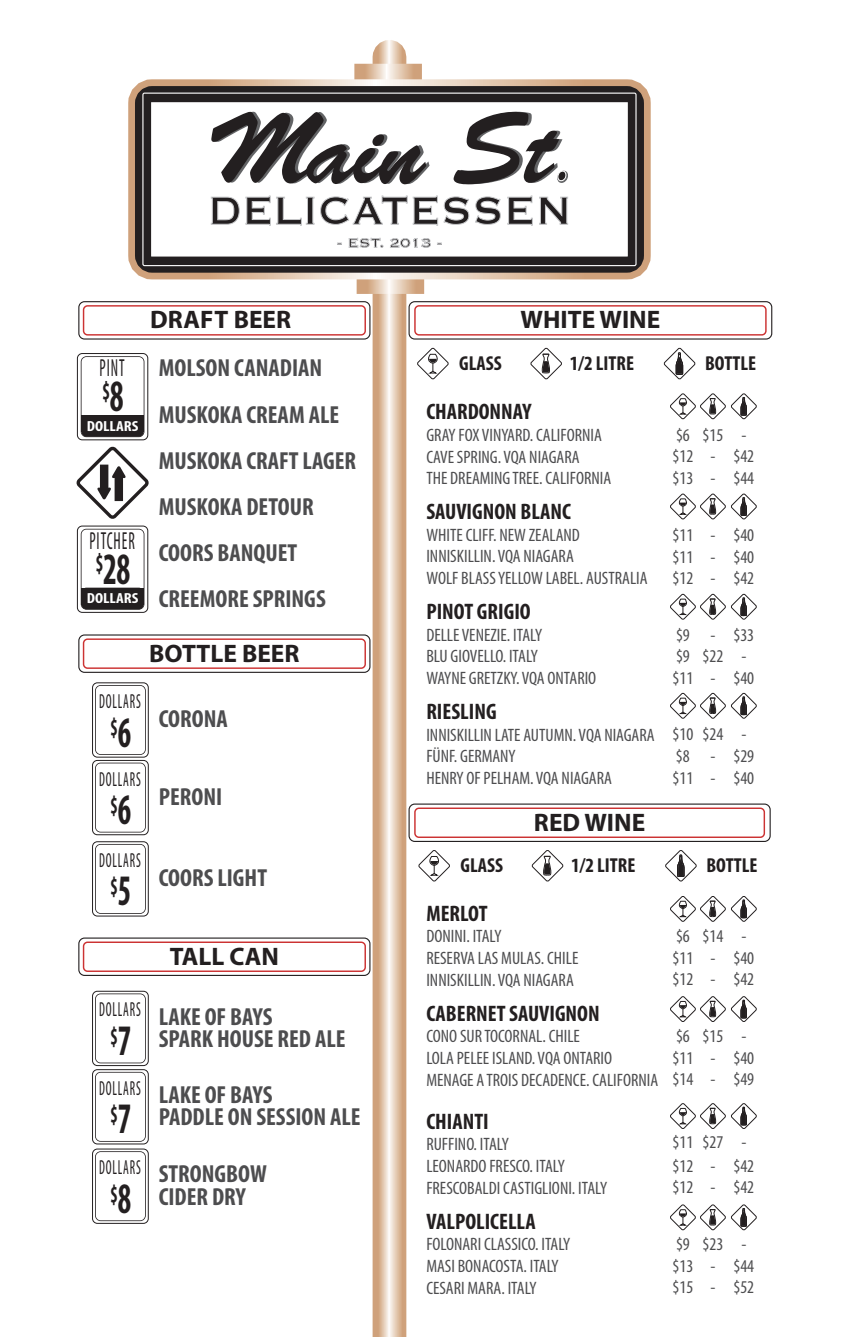
<style>
.page{position:relative;width:851px;height:1337px;background:#fff}
.page>*{position:absolute;margin:0;border:0;box-sizing:border-box;transform-origin:0 0}
.t1{font:700 condensed 45px "Myriad Pro";color:#231f20;scale:.72 1}
.t2{font:700 condensed 26.32px "Myriad Pro";color:#231f20;scale:.72 1}
.t3{font:700 25.43px "Myriad Pro";color:#231f20}
.t4{font:700 condensed 25.43px "Myriad Pro";color:#231f20;scale:.72 1}
.t5{font:700 condensed 24.75px/46.1px "Myriad Pro";color:#4d4d4f}
.t6{font:condensed 24.75px "Myriad Pro";letter-spacing:.06em;color:#231f20;scale:.64 1}
.t7{font:700 condensed 22.5px "Myriad Pro";color:#231f20}
.t8{font:condensed 20.47px "Myriad Pro";letter-spacing:.06em;color:#231f20;scale:.65 1}
.t9{font:700 condensed 20.25px "Myriad Pro";color:#231f20}
.t10{font:condensed 18px/21.6px "Myriad Pro";color:#4d4d4f}
.t11{font:700 condensed 14.62px "Myriad Pro";color:#fff;scale:1.15 1}
.s1{font-size:45px}
.s2{font-size:43.65px}
</style>
<div class="page">
<svg style="left:372px;top:57px;width:34px;height:1279px"></svg>
<svg style="left:354px;top:64px;width:68px;height:15px"></svg>
<svg style="left:356px;top:279px;width:68px;height:15px"></svg>
<svg style="left:132px;top:83px;width:515px;height:193px;fill:#231f20"></svg>
<div style="left:128px;top:79px;width:522px;height:200px;border:7px solid #fff;border-radius:20px"></div>
<div style="left:144px;top:95px;width:490px;height:168px;background:#fff;border:7px solid #231f20"></div>
<div style="left:142px;top:93px;width:494px;height:173px;border:1px solid #fff;border-radius:2px"></div>
<svg style="left:211px;top:195px;width:103px;height:31px"></svg>
<svg style="left:320px;top:195px;width:149px;height:31px"></svg>
<svg style="left:475px;top:196px;width:26px;height:29px"></svg>
<svg style="left:507px;top:195px;width:26px;height:31px"></svg>
<svg style="left:539px;top:197px;width:29px;height:28px"></svg>
<svg style="left:349px;top:238px;width:34px;height:10px"></svg>
<svg style="left:390px;top:238px;width:40px;height:10px"></svg>
<svg style="left:211px;top:112px;width:218px;height:73px"></svg>
<svg style="left:453px;top:112px;width:115px;height:73px"></svg>
<div style="left:78px;top:301px;width:292px;height:38px;border:1px solid #231f20;border-radius:6px"></div>
<div style="left:83px;top:305px;width:283px;height:30px;border:1px solid #c33;border-radius:4px"></div>
<div style="left:92px;top:682px;width:56px;height:75px;border:1px solid #231f20;border-radius:5px"></div>
<svg style="left:95px;top:685px;width:51px;height:70px"></svg>
<div style="left:77px;top:353px;width:71px;height:87px;border:1px solid #231f20;border-radius:5px"></div>
<svg style="left:81px;top:356px;width:63px;height:81px"></svg>
<div style="left:81px;top:415px;width:63px;height:22px;background:#231f20;border-radius:5px"></div>
<div style="left:81px;top:415px;width:63px;height:17px;background:#231f20"></div>
<div style="left:77px;top:526px;width:71px;height:86px;border:1px solid #231f20;border-radius:5px"></div>
<svg style="left:81px;top:529px;width:63px;height:80px"></svg>
<div style="left:81px;top:587px;width:63px;height:22px;background:#231f20;border-radius:5px"></div>
<div style="left:81px;top:587px;width:63px;height:17px;background:#231f20"></div>
<svg style="left:76px;top:446px;width:73px;height:73px"></svg>
<div style="left:92px;top:760px;width:56px;height:75px;border:1px solid #231f20;border-radius:5px"></div>
<svg style="left:95px;top:762px;width:51px;height:70px"></svg>
<div style="left:92px;top:841px;width:56px;height:75px;border:1px solid #231f20;border-radius:5px"></div>
<svg style="left:95px;top:844px;width:51px;height:70px"></svg>
<div style="left:92px;top:991px;width:56px;height:74px;border:1px solid #231f20;border-radius:5px"></div>
<svg style="left:95px;top:993px;width:51px;height:70px"></svg>
<div style="left:92px;top:1069px;width:56px;height:75px;border:1px solid #231f20;border-radius:5px"></div>
<svg style="left:95px;top:1071px;width:51px;height:70px"></svg>
<div style="left:92px;top:1148px;width:56px;height:75px;border:1px solid #231f20;border-radius:5px"></div>
<svg style="left:95px;top:1151px;width:51px;height:70px"></svg>
<div style="left:408px;top:301px;width:364px;height:38px;border:1px solid #231f20;border-radius:6px"></div>
<div style="left:414px;top:305px;width:352px;height:30px;border:1px solid #c33;border-radius:4px"></div>
<div style="left:408px;top:803px;width:362px;height:39px;border:1px solid #231f20;border-radius:6px"></div>
<div style="left:414px;top:807px;width:351px;height:31px;border:1px solid #c33;border-radius:4px"></div>
<svg style="left:664px;top:347px;width:31px;height:33px"></svg>
<svg style="left:530px;top:347px;width:32px;height:33px"></svg>
<svg style="left:417px;top:347px;width:32px;height:33px"></svg>
<svg style="left:670px;top:393px;width:87px;height:27px"></svg>
<svg style="left:670px;top:493px;width:87px;height:27px"></svg>
<svg style="left:670px;top:593px;width:87px;height:27px"></svg>
<svg style="left:670px;top:692px;width:87px;height:27px"></svg>
<svg style="left:670px;top:896px;width:87px;height:26px"></svg>
<svg style="left:670px;top:996px;width:87px;height:26px"></svg>
<svg style="left:670px;top:1103px;width:87px;height:26px"></svg>
<svg style="left:670px;top:1204px;width:87px;height:26px"></svg>
<svg style="left:665px;top:850px;width:32px;height:32px"></svg>
<svg style="left:532px;top:850px;width:31px;height:32px"></svg>
<svg style="left:418px;top:850px;width:32px;height:32px"></svg>
<div style="left:78px;top:634px;width:292px;height:39px;border:1px solid #231f20;border-radius:6px"></div>
<div style="left:83px;top:638px;width:283px;height:31px;border:1px solid #c33;border-radius:4px"></div>
<div style="left:78px;top:937px;width:292px;height:39px;border:1px solid #231f20;border-radius:6px"></div>
<div style="left:83px;top:941px;width:283px;height:31px;border:1px solid #c33;border-radius:4px"></div>
<h3 class="t6" style="left:99px;top:353px;width:41px">PINT</h3>
<h2 class="t2" style="left:102px;top:374px;width:31px">$<span class="s1">8</span></h2>
<p class="t11" style="left:87px;top:416px;width:46px">DOLLARS</p>
<h3 class="t6" style="left:89px;top:526px;width:72px">PITCHER</h3>
<h1 class="t1" style="left:96px;top:540px;width:50px"><sup>$</sup>28</h1>
<p class="t11" style="left:87px;top:589px;width:46px">DOLLARS</p>
<h3 class="t3" style="left:150px;top:303px;width:142px">DRAFT BEER</h3>
<h3 class="t5" style="left:159px;top:345px;width:199px">MOLSON CANADIAN<br>MUSKOKA CREAM ALE<br>MUSKOKA CRAFT LAGER<br>MUSKOKA DETOUR<br>COORS BANQUET<br>CREEMORE SPRINGS</h3>
<h3 class="t3" style="left:149px;top:636px;width:152px">BOTTLE BEER</h3>
<p class="t8" style="left:99px;top:689px;width:65px">DOLLARS</p>
<h3 class="t4" style="left:110px;top:712px;width:30px">$<span class="s2">6</span></h3>
<p class="t8" style="left:99px;top:766px;width:65px">DOLLARS</p>
<h3 class="t4" style="left:110px;top:789px;width:30px">$<span class="s2">6</span></h3>
<p class="t8" style="left:99px;top:847px;width:65px">DOLLARS</p>
<h3 class="t4" style="left:110px;top:871px;width:30px">$<span class="s2">5</span></h3>
<h3 class="t5" style="left:159px;top:695px;width:71px">CORONA</h3>
<h3 class="t5" style="left:159px;top:773px;width:65px">PERONI</h3>
<h3 class="t5" style="left:159px;top:854px;width:110px">COORS LIGHT</h3>
<p class="t8" style="left:99px;top:997px;width:65px">DOLLARS</p>
<h3 class="t4" style="left:110px;top:1020px;width:30px">$<span class="s2">7</span></h3>
<p class="t8" style="left:99px;top:1075px;width:65px">DOLLARS</p>
<h3 class="t4" style="left:110px;top:1099px;width:30px">$<span class="s2">7</span></h3>
<p class="t8" style="left:99px;top:1155px;width:65px">DOLLARS</p>
<h3 class="t4" style="left:110px;top:1178px;width:30px">$<span class="s2">8</span></h3>
<h3 class="t3" style="left:170px;top:939px;width:111px">TALL CAN</h3>
<h3 class="t5" style="left:159px;top:1004px;width:188px;line-height:22.5px">LAKE OF BAYS<br>SPARK HOUSE RED ALE</h3>
<h3 class="t5" style="left:159px;top:1083px;width:203px;line-height:22.5px">LAKE OF BAYS<br>PADDLE ON SESSION ALE</h3>
<h3 class="t5" style="left:159px;top:1162px;width:110px;line-height:22.5px">STRONGBOW<br>CIDER DRY</h3>
<h3 class="t3" style="left:520px;top:303px;width:141px">WHITE WINE</h3>
<p class="t9" style="left:459px;top:350px;width:44px">GLASS</p>
<p class="t9" style="left:569px;top:350px;width:66px">1/2 LITRE</p>
<p class="t9" style="left:705px;top:350px;width:53px">BOTTLE</p>
<p class="t7" style="left:426px;top:398px;width:107px">CHARDONNAY</p>
<p class="t10" style="left:426px;top:424px;width:186px">GRAY FOX VINYARD. CALIFORNIA<br>CAVE SPRING. VQA NIAGARA<br>THE DREAMING TREE. CALIFORNIA</p>
<p class="t7" style="left:426px;top:498px;width:146px">SAUVIGNON BLANC</p>
<p class="t10" style="left:426px;top:524px;width:223px">WHITE CLIFF. NEW ZEALAND<br>INNISKILLIN. VQA NIAGARA<br>WOLF BLASS YELLOW LABEL. AUSTRALIA</p>
<p class="t7" style="left:426px;top:597px;width:106px">PINOT GRIGIO</p>
<p class="t10" style="left:426px;top:624px;width:171px">DELLE VENEZIE. ITALY<br>BLU GIOVELLO. ITALY<br>WAYNE GRETZKY. VQA ONTARIO</p>
<p class="t7" style="left:426px;top:697px;width:72px">RIESLING</p>
<p class="t10" style="left:426px;top:724px;width:230px">INNISKILLIN LATE AUTUMN. VQA NIAGARA<br>FÜNF. GERMANY<br>HENRY OF PELHAM. VQA NIAGARA</p>
<h3 class="t3" style="left:534px;top:805px;width:113px">RED WINE</h3>
<p class="t10" style="left:672px;top:424px;width:83px">$6 $15 - $12 - $42 $13 - $44</p>
<p class="t10" style="left:672px;top:524px;width:83px;text-align:justify">$11 - $40 $11 - $40 $12 - $42</p>
<p class="t10" style="left:672px;top:624px;width:83px">$9 - $33 $9 $22 - $11 - $40</p>
<p class="t10" style="left:672px;top:723px;width:83px">$10 $24 - $8 - $29 $11 - $40</p>
<p class="t9" style="left:460px;top:852px;width:44px">GLASS</p>
<p class="t9" style="left:571px;top:852px;width:66px">1/2 LITRE</p>
<p class="t9" style="left:706px;top:852px;width:53px">BOTTLE</p>
<p class="t7" style="left:426px;top:899px;width:63px">MERLOT</p>
<p class="t10" style="left:426px;top:925px;width:153px">DONINI. ITALY<br>RESERVA LAS MULAS. CHILE<br>INNISKILLIN. VQA NIAGARA</p>
<p class="t7" style="left:426px;top:999px;width:175px">CABERNET SAUVIGNON</p>
<p class="t10" style="left:426px;top:1025px;width:233px">CONO SUR TOCORNAL. CHILE<br>LOLA PELEE ISLAND. VQA ONTARIO<br>MENAGE A TROIS DECADENCE. CALIFORNIA</p>
<p class="t7" style="left:426px;top:1107px;width:64px">CHIANTI</p>
<p class="t10" style="left:426px;top:1133px;width:182px">RUFFINO. ITALY<br>LEONARDO FRESCO. ITALY<br>FRESCOBALDI CASTIGLIONI. ITALY</p>
<p class="t7" style="left:426px;top:1207px;width:111px">VALPOLICELLA</p>
<p class="t10" style="left:426px;top:1233px;width:145px">FOLONARI CLASSICO. ITALY<br>MASI BONACOSTA. ITALY<br>CESARI MARA. ITALY</p>
<p class="t10" style="left:672px;top:925px;width:83px">$6 $14 - $11 - $40 $12 - $42</p>
<p class="t10" style="left:672px;top:1025px;width:83px">$6 $15 - $11 - $40 $14 - $49</p>
<p class="t10" style="left:672px;top:1129px;width:83px;line-height:24.3px">$11 $27 - $12 - $42</p>
<p class="t10" style="left:672px;top:1176px;width:83px">$12 - $42</p>
<p class="t10" style="left:672px;top:1233px;width:83px">$9 $23 - $13 - $44 $15 - $52</p>
</div>
